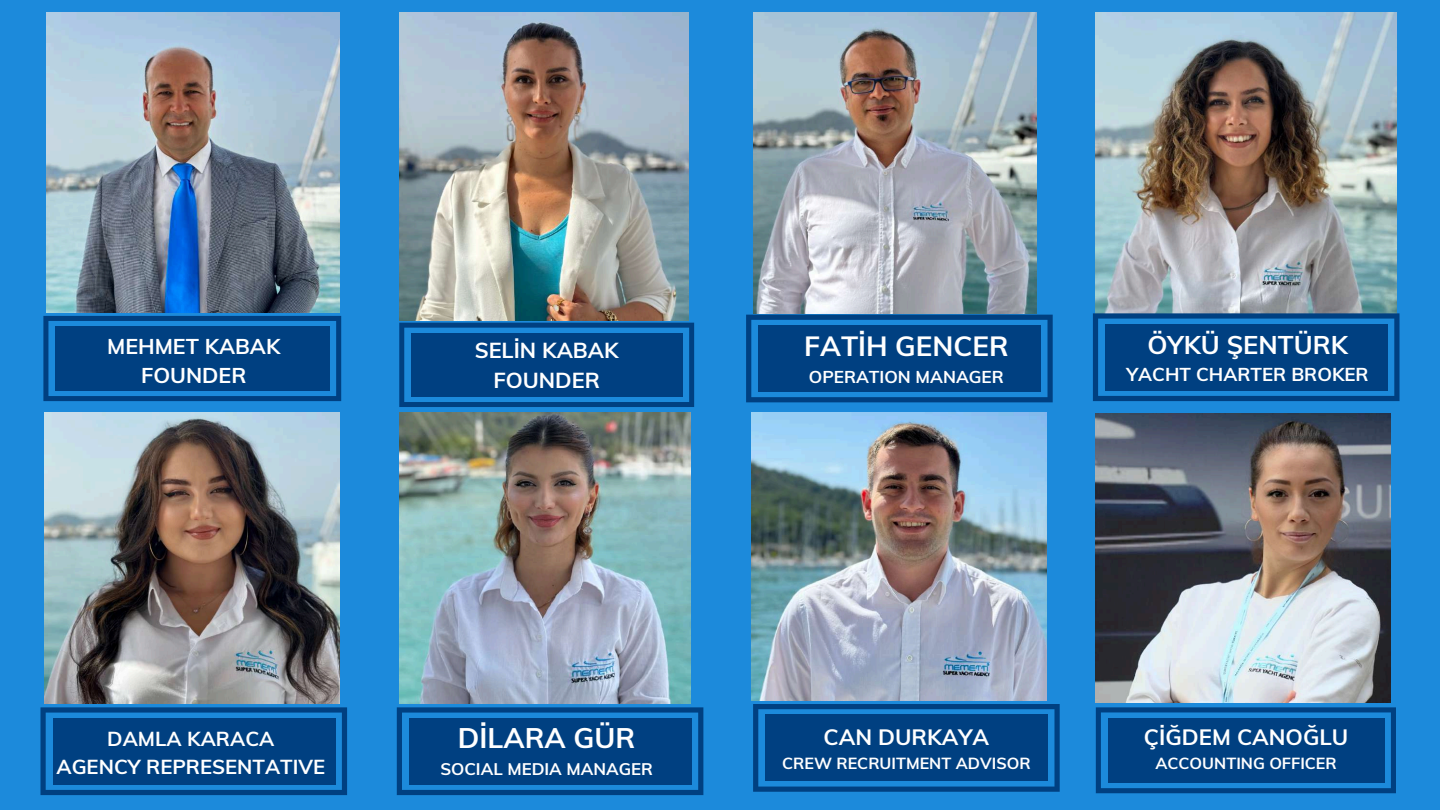
<style>
.page{position:relative;width:1440px;height:810px;background:#1c8adb}
.page>*{position:absolute;margin:0;border:0;box-sizing:border-box;transform-origin:0 0}
.t1{font:700 28.3px "Muli";color:#fff}
.t2{font:700 27.8px "Muli";color:#fff}
.t3{font:700 25.6px "Muli";color:#fff}
.t4{font:700 22.2px "Muli";color:#fff}
.t5{font:700 21.7px/30.4px "Muli";color:#fff;text-align:center}
.t6{font:700 21.4px/29.7px "Muli";color:#fff;text-align:center}
.t7{font:700 20.3px/28.2px "Muli";color:#fff;text-align:center}
.t8{font:700 18.7px "Muli";color:#fff}
.t9{font:700 17.2px "Muli";color:#fff}
.t10{font:700 16.8px "Muli";color:#fff}
.t11{font:700 16.1px "Muli";color:#fff}
</style>
<div class="page">
<img style="left:752px;top:412px;width:295px;height:289px">
<img style="left:45px;top:412px;width:295px;height:292px">
<img style="left:399px;top:412px;width:292px;height:292px">
<svg style="left:40px;top:707px;width:307px;height:88px"></svg>
<div style="left:53px;top:718px;width:283px;height:66px;background:#004081"></div>
<svg style="left:397px;top:707px;width:306px;height:88px"></svg>
<div style="left:409px;top:718px;width:283px;height:66px;background:#004081"></div>
<svg style="left:753px;top:704px;width:307px;height:88px"></svg>
<div style="left:765px;top:715px;width:283px;height:66px;background:#004081"></div>
<svg style="left:1096px;top:707px;width:300px;height:86px"></svg>
<div style="left:1108px;top:718px;width:277px;height:65px;background:#004081"></div>
<img style="left:46px;top:12px;width:294px;height:301px">
<img style="left:753px;top:12px;width:283px;height:301px">
<img style="left:1096px;top:12px;width:301px;height:301px">
<img style="left:399px;top:12px;width:289px;height:309px">
<svg style="left:43px;top:316px;width:298px;height:85px"></svg>
<div style="left:55px;top:326px;width:275px;height:65px;background:#004081"></div>
<svg style="left:399px;top:323px;width:295px;height:84px"></svg>
<div style="left:411px;top:333px;width:272px;height:64px;background:#004081"></div>
<svg style="left:746px;top:315px;width:307px;height:87px"></svg>
<div style="left:758px;top:326px;width:283px;height:66px;background:#004081"></div>
<svg style="left:1093px;top:313px;width:307px;height:88px"></svg>
<div style="left:1105px;top:324px;width:283px;height:66px;background:#004081"></div>
<img style="left:1096px;top:414px;width:295px;height:288px">
<h3 class="t6" style="left:107px;top:331px;width:175px">MEHMET KABAK<br>FOUNDER</h3>
<h3 class="t5" style="left:475px;top:334px;width:145px">SELİN KABAK<br>FOUNDER</h3>
<h2 class="t2" style="left:804px;top:328px;width:206px">FATİH GENCER</h2>
<p class="t9" style="left:809px;top:366px;width:196px">OPERATION MANAGER</p>
<h3 class="t3" style="left:1147px;top:328px;width:202px">ÖYKÜ ŞENTÜRK</h3>
<p class="t8" style="left:1127px;top:362px;width:244px">YACHT CHARTER BROKER</p>
<h1 class="t1" style="left:458px;top:720px;width:179px">DİLARA GÜR</h1>
<p class="t10" style="left:440px;top:758px;width:214px">SOCIAL MEDIA MANAGER</p>
<p class="t7" style="left:56px;top:724px;width:270px">DAMLA KARACA<br>AGENCY REPRESENTATIVE</p>
<h3 class="t4" style="left:824px;top:722px;width:167px">CAN DURKAYA</h3>
<p class="t11" style="left:782px;top:752px;width:250px">CREW RECRUITMENT ADVISOR</p>
<h3 class="t4" style="left:1144px;top:723px;width:206px">ÇİĞDEM CANOĞLU</h3>
<p class="t11" style="left:1156px;top:753px;width:183px">ACCOUNTING OFFICER</p>
</div>
